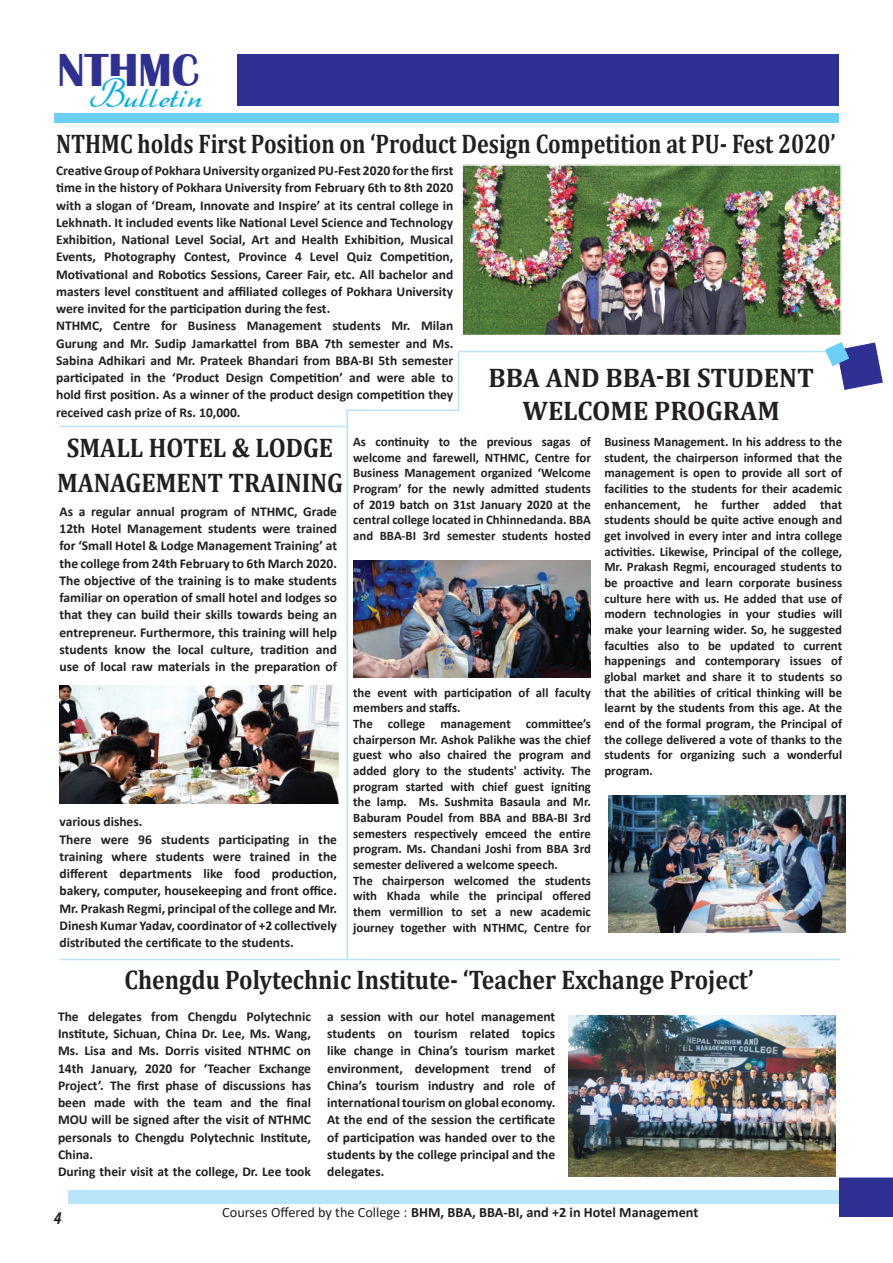
<style>
.page{position:relative;width:893px;height:1263px;background:#fff}
.page>*{position:absolute;margin:0;border:0;box-sizing:border-box;transform-origin:0 0}
.t1{font:700 47.7px "Britannic";color:#2e3092;scale:.95 1}
.t2{font:37.35px "Dahrlin";letter-spacing:.04em;color:#00aeef;scale:.95 1}
.t3{font:700 27px "Cambria";color:#231f20;scale:.82 1}
.t4{font:700 27px "Cambria";color:#231f20;scale:.88 1}
.t5{font:700 27px/34.7px "Cambria";color:#231f20;text-align:center;scale:.91 1}
.t6{font:700 27px/32.4px "Cambria";color:#231f20;text-align:center}
.t7{font:italic 700 condensed 18px "Myriad Pro";color:#231f20}
.t8{font:700 14.25px "Calibri";color:#231f20}
.t9{font:700 13.5px/17.2px "Calibri";color:#231f20}
.t10{font:700 13.05px/15.6px "Calibri";color:#231f20;text-align:justify}
.s1{font-weight:400}
</style>
<div class="page">
<div style="left:237px;top:55px;width:602px;height:51px;background:#2e3092"></div>
<div style="left:54px;top:113px;width:785px;height:10px;background:#6bcff6"></div>
<div style="left:68px;top:1190px;width:772px;height:14px;background:#b9e5fa"></div>
<div style="left:839px;top:1177px;width:54px;height:40px;background:#2e3092;border:2px solid #2e3092"></div>
<img style="left:464px;top:167px;width:375px;height:166px">
<div style="left:461px;top:164px;width:381px;height:172px;border:2px solid #fff"></div>
<img style="left:59px;top:685px;width:279px;height:118px">
<img style="left:353px;top:561px;width:237px;height:116px">
<img style="left:609px;top:795px;width:237px;height:138px">
<img style="left:569px;top:1015px;width:266px;height:162px">
<hr style="left:346px;top:409px;width:2px;height:550px;background:#b9e5fa">
<hr style="left:346px;top:409px;width:113px;height:2px;background:#b9e5fa">
<hr style="left:458px;top:352px;width:1px;height:59px;background:#b9e5fa">
<hr style="left:459px;top:351px;width:387px;height:1px;background:#b9e5fa">
<svg style="left:825px;top:342px;width:58px;height:48px"></svg>
<hr style="left:59px;top:959px;width:781px;height:1px;background:#b9e5fa">
<hr style="left:59px;top:426px;width:289px;height:1px;background:#b9e5fa">
<h1 class="t1" style="left:58px;top:43px;width:150px">NTHMC</h1>
<h2 class="t2" style="left:89px;top:71px;width:121px">Bulletin</h2>
<h3 class="t3" style="left:56px;top:125px;width:952px">NTHMC holds First Position on ‘Product Design Competition at PU- Fest 2020’</h3>
<p class="t9" style="left:56px;top:162px;width:399px">Creative Group of Pokhara University organized PU-Fest 2020 for the first time in the history of Pokhara University from February 6th to 8th 2020 with a slogan of ‘Dream, Innovate and Inspire’ at its central college in Lekhnath. It included events like National Level Science and Technology Exhibition, National Level Social, Art and Health Exhibition, Musical Events, Photography Contest, Province 4 Level Quiz Competition, Motivational and Robotics Sessions, Career Fair, etc. All bachelor and masters level constituent and affiliated colleges of Pokhara University were invited for the participation during the fest.<br>NTHMC, Centre for Business Management students Mr. Milan Gurung and Mr. Sudip Jamarkattel from BBA 7th semester and Ms.<br>Sabina Adhikari and Mr. Prateek Bhandari from BBA-BI 5th semester participated in the ‘Product Design Competition’ and were able to hold first position. As a winner of the product design competition they received cash prize of Rs. 10,000.</p>
<h3 class="t6" style="left:489px;top:361px;width:327px">BBA AND BBA-BI STUDENT<br>WELCOME PROGRAM</h3>
<h3 class="t5" style="left:57px;top:430px;width:316px">SMALL HOTEL &amp; LODGE<br>MANAGEMENT TRAINING</h3>
<p class="t9" style="left:60px;top:502px;width:279px;text-align:justify">As a regular annual program of NTHMC, Grade 12th Hotel Management students were trained for ‘Small Hotel &amp; Lodge Management Training’ at the college from 24th February to 6th March 2020.<br>The objective of the training is to make students familiar on operation of small hotel and lodges so that they can build their skills towards being an entrepreneur. Furthermore, this training will help students know the local culture, tradition and use of local raw materials in the preparation of</p>
<p class="t9" style="left:60px;top:813px;width:279px">various dishes.<br>There were 96 students participating in the training where students were trained in the different departments like food production, bakery, computer, housekeeping and front office.<br>Mr. Prakash Regmi, principal of the college and Mr.<br>Dinesh Kumar Yadav, coordinator of +2 collectively distributed the certificate to the students.</p>
<p class="t10" style="left:353px;top:434px;width:239px">As continuity to the previous sagas of welcome and farewell, NTHMC, Centre for Business Management organized ‘Welcome Program’ for the newly admitted students of 2019 batch on 31st January 2020 at the central college located in Chhinnedanda. BBA and BBA-BI 3rd semester students hosted</p>
<p class="t10" style="left:353px;top:684px;width:239px;text-align:left">the event with participation of all faculty members and staffs.<br>The college management committee’s chairperson Mr. Ashok Palikhe was the chief guest who also chaired the program and added glory to the students' activity. The program started with chief guest igniting the lamp. Ms. Sushmita Basaula and Mr.<br>Baburam Poudel from BBA and BBA-BI 3rd semesters respectively emceed the entire program. Ms. Chandani Joshi from BBA 3rd semester delivered a welcome speech.<br>The chairperson welcomed the students with Khada while the principal offered them vermillion to set a new academic journey together with NTHMC, Centre for</p>
<p class="t10" style="left:604px;top:434px;width:239px">Business Management. In his address to the student, the chairperson informed that the management is open to provide all sort of facilities to the students for their academic enhancement, he further added that students should be quite active enough and get involved in every inter and intra college activities. Likewise, Principal of the college, Mr. Prakash Regmi, encouraged students to be proactive and learn corporate business culture here with us. He added that use of modern technologies in your studies will make your learning wider. So, he suggested faculties also to be updated to current happenings and contemporary issues of global market and share it to students so that the abilities of critical thinking will be learnt by the students from this age. At the end of the formal program, the Principal of the college delivered a vote of thanks to the students for organizing such a wonderful program.</p>
<h3 class="t4" style="left:124px;top:961px;width:717px">Chengdu Polytechnic Institute- ‘Teacher Exchange Project’</h3>
<p class="t9" style="left:58px;top:1007px;width:255px">The delegates from Chengdu Polytechnic Institute, Sichuan, China Dr. Lee, Ms. Wang, Ms. Lisa and Ms. Dorris visited NTHMC on 14th January, 2020 for ‘Teacher Exchange Project’. The first phase of discussions has been made with the team and the final MOU will be signed after the visit of NTHMC personals to Chengdu Polytechnic Institute, China.<br>During their visit at the college, Dr. Lee took</p>
<p class="t9" style="left:327px;top:1007px;width:230px;text-align:justify">a session with our hotel management students on tourism related topics like change in China’s tourism market environment, development trend of China’s tourism industry and role of international tourism on global economy.<br>At the end of the session the certificate of participation was handed over to the students by the college principal and the delegates.</p>
<h3 class="t7" style="left:54px;top:1207px;width:9px">4</h3>
<p class="t8" style="left:222px;top:1202px;width:478px"><span class="s1">Courses Offered by the College :</span> BHM, BBA, BBA-BI, and +2 in Hotel Management</p>
</div>
